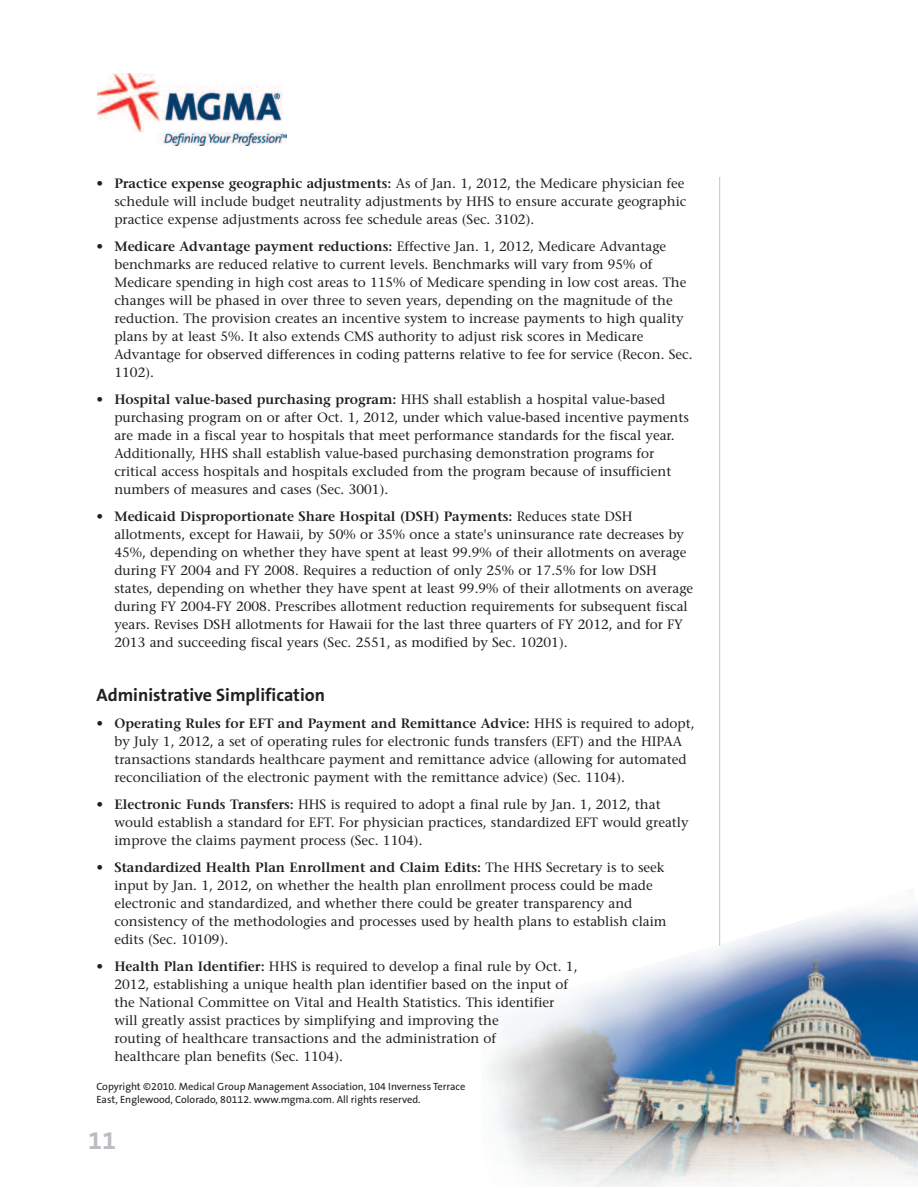
<style>
.page{position:relative;width:918px;height:1188px;background:#fff}
.page>*{position:absolute;margin:0;border:0;box-sizing:border-box;transform-origin:0 0}
.t1{font:700 25.5px "The Sans B7";color:#bcbdc0}
.t2{font:700 18px "The Sans B7";color:#231f20}
.t3{font:13.5px/18px "Stone Serif";color:#231f20}
.t4{font:10.5px/12.6px "The Sans B5 Plain";color:#231f20}
.s1{font-weight:600}
</style>
<div class="page">
<img style="left:487px;top:890px;width:430px;height:296px">
<hr style="left:719px;top:177px;width:1px;height:769px;background:#bfc4d7">
<img style="left:98px;top:73px;width:189px;height:72px">
<p class="t3" style="left:114px;top:175px;width:573px;text-indent:-18px">• <span class="s1">Practice expense geographic adjustments:</span> As of Jan. 1, 2012, the Medicare physician fee schedule will include budget neutrality adjustments by HHS to ensure accurate geographic practice expense adjustments across fee schedule areas (Sec. 3102).</p>
<p class="t3" style="left:114px;top:238px;width:580px;text-indent:-18px">• <span class="s1">Medicare Advantage payment reductions:</span> Effective Jan. 1, 2012, Medicare Advantage benchmarks are reduced relative to current levels. Benchmarks will vary from 95% of Medicare spending in high cost areas to 115% of Medicare spending in low cost areas. The changes will be phased in over three to seven years, depending on the magnitude of the reduction. The provision creates an incentive system to increase payments to high quality plans by at least 5%. It also extends CMS authority to adjust risk scores in Medicare Advantage for observed differences in coding patterns relative to fee for service (Recon. Sec.<br>1102).</p>
<p class="t3" style="left:114px;top:391px;width:576px;text-indent:-18px">• <span class="s1">Hospital value-based purchasing program:</span> HHS shall establish a hospital value-based purchasing program on or after Oct. 1, 2012, under which value-based incentive payments are made in a fiscal year to hospitals that meet performance standards for the fiscal year.<br>Additionally, HHS shall establish value-based purchasing demonstration programs for critical access hospitals and hospitals excluded from the program because of insufficient numbers of measures and cases (Sec. 3001).</p>
<p class="t3" style="left:114px;top:508px;width:580px;text-indent:-18px">• <span class="s1">Medicaid Disproportionate Share Hospital (DSH) Payments:</span> Reduces state DSH allotments, except for Hawaii, by 50% or 35% once a state's uninsurance rate decreases by 45%, depending on whether they have spent at least 99.9% of their allotments on average during FY 2004 and FY 2008. Requires a reduction of only 25% or 17.5% for low DSH states, depending on whether they have spent at least 99.9% of their allotments on average during FY 2004-FY 2008. Prescribes allotment reduction requirements for subsequent fiscal years. Revises DSH allotments for Hawaii for the last three quarters of FY 2012, and for FY 2013 and succeeding fiscal years (Sec. 2551, as modified by Sec. 10201).</p>
<h2 class="t2" style="left:96px;top:685px;width:230px">Administrative Simplification</h2>
<p class="t3" style="left:114px;top:715px;width:582px;text-indent:-18px">• <span class="s1">Operating Rules for EFT and Payment and Remittance Advice:</span> HHS is required to adopt, by July 1, 2012, a set of operating rules for electronic funds transfers (EFT) and the HIPAA transactions standards healthcare payment and remittance advice (allowing for automated reconciliation of the electronic payment with the remittance advice) (Sec. 1104).</p>
<p class="t3" style="left:114px;top:796px;width:576px;text-indent:-18px">• <span class="s1">Electronic Funds Transfers:</span> HHS is required to adopt a final rule by Jan. 1, 2012, that would establish a standard for EFT. For physician practices, standardized EFT would greatly improve the claims payment process (Sec. 1104).</p>
<p class="t3" style="left:114px;top:859px;width:554px;text-indent:-18px">• <span class="s1">Standardized Health Plan Enrollment and Claim Edits:</span> The HHS Secretary is to seek input by Jan. 1, 2012, on whether the health plan enrollment process could be made electronic and standardized, and whether there could be greater transparency and consistency of the methodologies and processes used by health plans to establish claim edits (Sec. 10109).</p>
<p class="t3" style="left:114px;top:958px;width:465px;text-indent:-18px">• <span class="s1">Health Plan Identifier:</span> HHS is required to develop a final rule by Oct. 1, 2012, establishing a unique health plan identifier based on the input of the National Committee on Vital and Health Statistics. This identifier will greatly assist practices by simplifying and improving the<br>routing of healthcare transactions and the administration of<br>healthcare plan benefits (Sec. 1104).</p>
<p class="t4" style="left:96px;top:1080px;width:371px">Copyright ©2010. Medical Group Management Association, 104 Inverness Terrace<br>East, Englewood, Colorado, 80112. www.mgma.com. All rights reserved.</p>
<h1 class="t1" style="left:88px;top:1127px;width:30px">11</h1>
</div>
